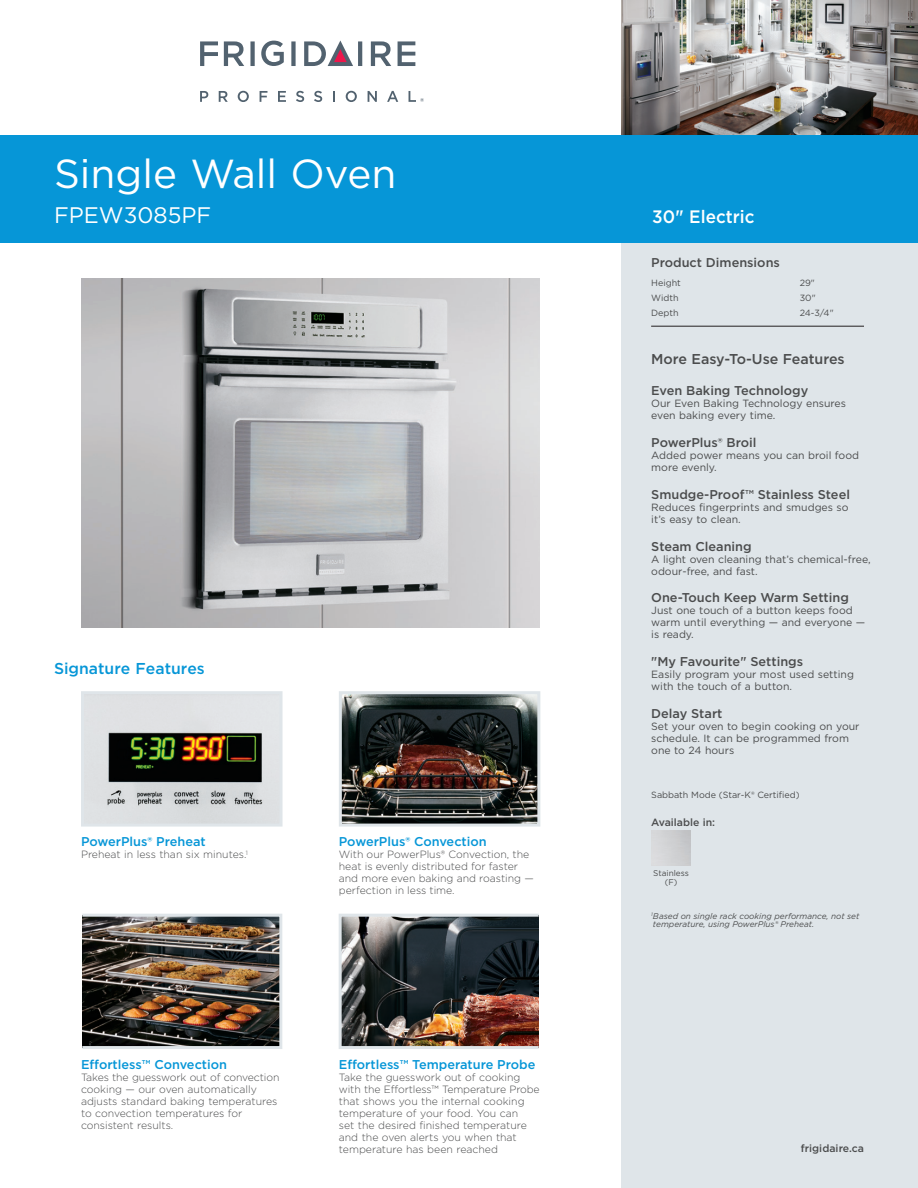
<style>
.page{position:relative;width:918px;height:1188px;background:#fff}
.page>*{position:absolute;margin:0;border:0;box-sizing:border-box;transform-origin:0 0}
.t1{font:40.5px "Gotham";color:#fff}
.t2{font:22.5px "Gotham";color:#fff}
.t3{font:500 18px "Gotham";color:#fff;scale:.95 1}
.t4{font:500 15.75px "Gotham";color:#0696d7}
.t5{font:500 14.25px "Gotham";color:#4b4c4d}
.t6{font:500 12.75px "Gotham";color:#4b4c4d}
.t7{font:500 12.75px "Gotham";color:#0696d7}
.t8{font:300 10.5px/12px "Gotham";color:#4b4c4d}
.t9{font:10.5px/12px "Gotham";color:#4b4c4d}
.t10{font:500 10.5px "Gotham";color:#4b4c4d}
.t11{font:9px "Gotham";color:#4b4c4d}
.t12{font:italic 8.25px/8.2px "Gotham";color:#4b4c4d}
.t13{font:8.25px/9px "Gotham";color:#4b4c4d;text-align:center}
</style>
<div class="page">
<div style="left:621px;top:0;width:297px;height:1188px;background:#dfe5e9"></div>
<hr style="left:651px;top:326px;width:213px;height:1px;background:#231f20">
<svg style="left:200px;top:91px;width:8px;height:11px"></svg>
<svg style="left:219px;top:91px;width:9px;height:11px"></svg>
<svg style="left:238px;top:91px;width:11px;height:11px"></svg>
<svg style="left:260px;top:91px;width:7px;height:11px"></svg>
<svg style="left:278px;top:91px;width:8px;height:11px"></svg>
<svg style="left:296px;top:91px;width:8px;height:11px"></svg>
<svg style="left:314px;top:91px;width:8px;height:11px"></svg>
<svg style="left:333px;top:91px;width:2px;height:11px"></svg>
<svg style="left:346px;top:91px;width:11px;height:11px"></svg>
<svg style="left:368px;top:91px;width:9px;height:11px"></svg>
<svg style="left:387px;top:91px;width:11px;height:11px"></svg>
<svg style="left:261px;top:41px;width:23px;height:25px"></svg>
<svg style="left:398px;top:41px;width:17px;height:25px"></svg>
<svg style="left:200px;top:41px;width:18px;height:25px"></svg>
<svg style="left:224px;top:41px;width:20px;height:25px"></svg>
<svg style="left:250px;top:41px;width:5px;height:25px"></svg>
<svg style="left:291px;top:41px;width:5px;height:25px"></svg>
<svg style="left:371px;top:41px;width:20px;height:25px"></svg>
<svg style="left:304px;top:40px;width:58px;height:26px"></svg>
<svg style="left:409px;top:91px;width:15px;height:11px"></svg>
<img style="left:621px;top:0;width:297px;height:135px">
<div style="left:0;top:135px;width:918px;height:108px;background:#0696d7"></div>
<img style="left:82px;top:278px;width:457px;height:350px">
<img style="left:85px;top:695px;width:194px;height:128px">
<div style="left:81px;top:691px;width:202px;height:136px;border:3px solid #dfe5e9"></div>
<img style="left:85px;top:918px;width:193px;height:127px">
<div style="left:81px;top:914px;width:201px;height:135px;border:3px solid #dfe5e9"></div>
<img style="left:343px;top:918px;width:193px;height:127px">
<div style="left:339px;top:914px;width:201px;height:135px;border:3px solid #dfe5e9"></div>
<img style="left:343px;top:695px;width:193px;height:128px">
<div style="left:339px;top:691px;width:201px;height:136px;border:3px solid #dfe5e9"></div>
<h1 class="t1" style="left:54px;top:147px;width:344px">Single Wall Oven</h1>
<h2 class="t2" style="left:54px;top:201px;width:159px">FPEW3085PF</h2>
<h3 class="t4" style="left:54px;top:658px;width:152px">Signature Features</h3>
<p class="t7" style="left:81px;top:833px;width:126px">PowerPlus® Preheat</p>
<p class="t8" style="left:81px;top:848px;width:169px">Preheat in less than six minutes.<sup>1</sup></p>
<p class="t7" style="left:339px;top:833px;width:149px">PowerPlus® Convection</p>
<p class="t8" style="left:339px;top:848px;width:196px">With our PowerPlus® Convection, the heat is evenly distributed for faster and more even baking and roasting — perfection in less time.</p>
<p class="t7" style="left:81px;top:1056px;width:148px">Effortless™ Convection</p>
<p class="t8" style="left:81px;top:1071px;width:200px">Takes the guesswork out of convection cooking — our oven automatically adjusts standard baking temperatures to convection temperatures for consistent results.</p>
<p class="t7" style="left:339px;top:1056px;width:198px">Effortless™ Temperature Probe</p>
<p class="t8" style="left:339px;top:1071px;width:202px">Take the guesswork out of cooking with the Effortless™ Temperature Probe that shows you the internal cooking temperature of your food. You can<br>set the desired finished temperature and the oven alerts you when that temperature has been reached</p>
<h3 class="t3" style="left:652px;top:205px;width:109px">30" Electric</h3>
<p class="t6" style="left:651px;top:254px;width:130px">Product Dimensions</p>
<p class="t11" style="left:651px;top:277px;width:31px">Height</p>
<p class="t11" style="left:800px;top:277px;width:17px">29"</p>
<p class="t11" style="left:651px;top:292px;width:29px">Width</p>
<p class="t11" style="left:800px;top:292px;width:17px">30"</p>
<p class="t11" style="left:651px;top:307px;width:29px">Depth</p>
<p class="t11" style="left:800px;top:307px;width:35px">24-3/4"</p>
<h3 class="t5" style="left:651px;top:349px;width:195px">More Easy-To-Use Features</h3>
<p class="t6" style="left:651px;top:383px;width:159px">Even Baking Technology</p>
<p class="t9" style="left:651px;top:397px;width:196px">Our Even Baking Technology ensures even baking every time.</p>
<p class="t6" style="left:651px;top:434px;width:107px">PowerPlus® Broil</p>
<p class="t9" style="left:651px;top:449px;width:209px">Added power means you can broil food more evenly.</p>
<p class="t6" style="left:651px;top:486px;width:200px">Smudge-Proof™ Stainless Steel</p>
<p class="t9" style="left:651px;top:501px;width:199px">Reduces fingerprints and smudges so it’s easy to clean.</p>
<p class="t6" style="left:651px;top:538px;width:102px">Steam Cleaning</p>
<p class="t9" style="left:651px;top:553px;width:221px">A light oven cleaning that’s chemical-free, odour-free, and fast.</p>
<p class="t6" style="left:651px;top:590px;width:199px">One-Touch Keep Warm Setting</p>
<p class="t9" style="left:651px;top:604px;width:216px">Just one touch of a button keeps food warm until everything — and everyone — is ready.</p>
<p class="t6" style="left:651px;top:653px;width:153px">"My Favourite" Settings</p>
<p class="t9" style="left:651px;top:668px;width:204px">Easily program your most used setting with the touch of a button.</p>
<p class="t6" style="left:651px;top:705px;width:73px">Delay Start</p>
<p class="t9" style="left:651px;top:720px;width:210px">Set your oven to begin cooking on your schedule. It can be programmed from one to 24 hours</p>
<p class="t11" style="left:651px;top:789px;width:150px">Sabbath Mode (Star-K® Certified)</p>
<p class="t10" style="left:651px;top:815px;width:65px">Available in:</p>
<p class="t13" style="left:653px;top:869px;width:37px">Stainless (F)</p>
<p class="t12" style="left:651px;top:912px;width:210px"><sup>1</sup>Based on single rack cooking performance, not set temperature, using PowerPlus® Preheat.</p>
<p class="t10" style="left:801px;top:1141px;width:65px">frigidaire.ca</p>
</div>
